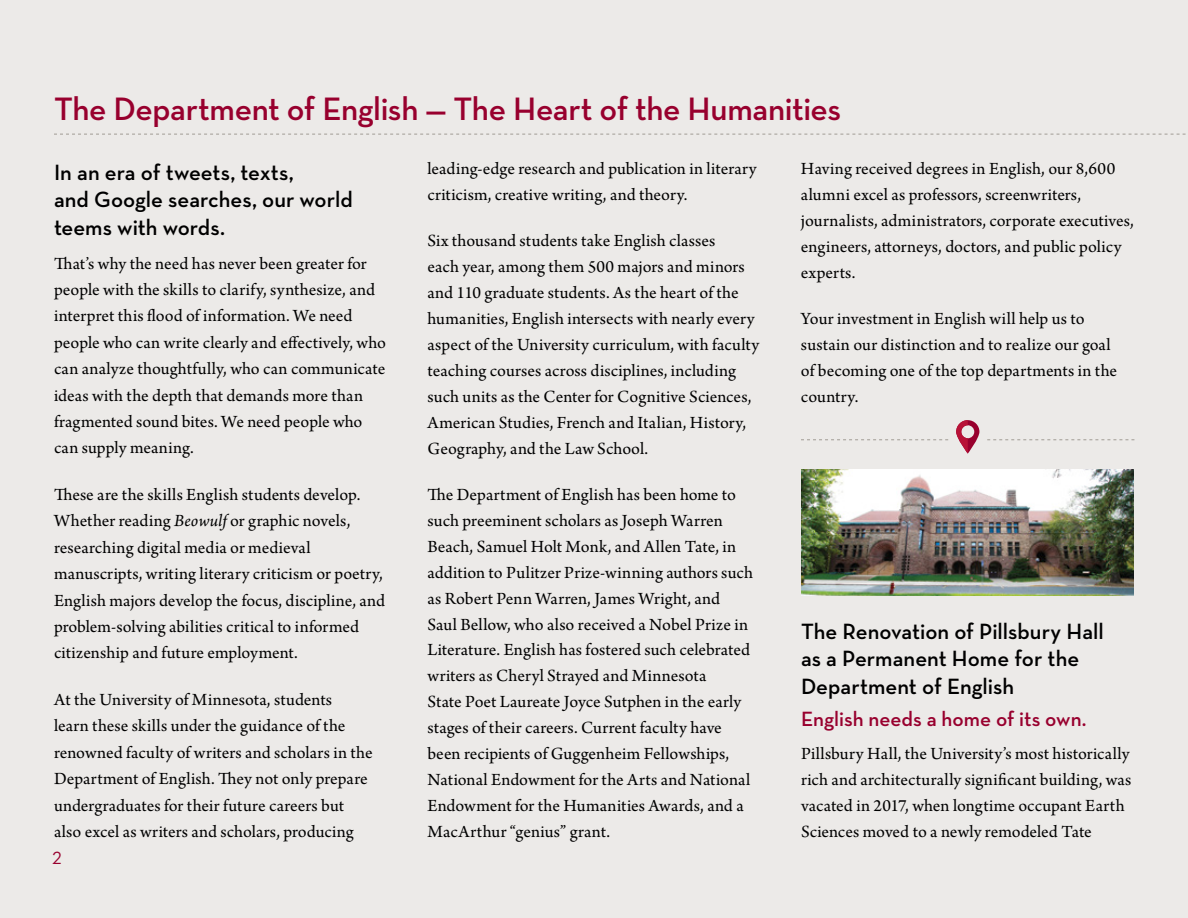
<style>
.page{position:relative;width:1188px;height:918px;background:#eceae8}
.page>*{position:absolute;margin:0;border:0;box-sizing:border-box;transform-origin:0 0}
.t1{font:600 33px "Neutraface Text";letter-spacing:-.015em;color:#98002e}
.t2{font:600 22.5px/27.9px "Neutraface Text";color:#000}
.t3{font:600 21px "Neutraface Text";color:#98002e}
.t4{font:18px/26px "Arno Pro";letter-spacing:.005em;color:#000}
.t5{font:18px "Neutraface Text";color:#98002e}
.s1{font-style:italic}
</style>
<div class="page">
<img style="left:801px;top:470px;width:333px;height:125px">
<svg style="left:54px;top:134px;width:1132px;height:1px"></svg>
<svg style="left:956px;top:420px;width:23px;height:34px"></svg>
<svg style="left:801px;top:439px;width:147px;height:1px"></svg>
<svg style="left:987px;top:439px;width:147px;height:1px"></svg>
<h1 class="t1" style="left:54px;top:88px;width:789px">The Department of English — The Heart of the Humanities</h1>
<p class="t2" style="left:54px;top:158px;width:300px">In an era of tweets, texts,<br>and Google searches, our world teems with words.</p>
<p class="t4" style="left:54px;top:251px;width:334px;line-height:26.4px">That’s why the need has never been greater for people with the skills to clarify, synthesize, and interpret this flood of information. We need people who can write clearly and effectively, who can analyze thoughtfully, who can communicate ideas with the depth that demands more than fragmented sound bites. We need people who can supply meaning.</p>
<p class="t4" style="left:54px;top:482px;width:333px;line-height:26.4px">These are the skills English students develop.<br>Whether reading <span class="s1">Beowulf</span> or graphic novels, researching digital media or medieval manuscripts, writing literary criticism or poetry, English majors develop the focus, discipline, and problem-solving abilities critical to informed citizenship and future employment.</p>
<p class="t4" style="left:54px;top:687px;width:320px;line-height:26.4px">At the University of Minnesota, students<br>learn these skills under the guidance of the renowned faculty of writers and scholars in the Department of English. They not only prepare undergraduates for their future careers but also excel as writers and scholars, producing</p>
<p class="t5" style="left:52px;top:847px;width:11px">2</p>
<p class="t4" style="left:427px;top:157px;width:331px">leading-edge research and publication in literary criticism, creative writing, and theory.</p>
<p class="t4" style="left:427px;top:229px;width:333px">Six thousand students take English classes<br>each year, among them 500 majors and minors and 110 graduate students. As the heart of the humanities, English intersects with nearly every aspect of the University curriculum, with faculty teaching courses across disciplines, including such units as the Center for Cognitive Sciences, American Studies, French and Italian, History, Geography, and the Law School.</p>
<p class="t4" style="left:427px;top:483px;width:327px">The Department of English has been home to such preeminent scholars as Joseph Warren Beach, Samuel Holt Monk, and Allen Tate, in addition to Pulitzer Prize-winning authors such as Robert Penn Warren, James Wright, and Saul Bellow, who also received a Nobel Prize in Literature. English has fostered such celebrated writers as Cheryl Strayed and Minnesota<br>State Poet Laureate Joyce Sutphen in the early stages of their careers. Current faculty have been recipients of Guggenheim Fellowships, National Endowment for the Arts and National Endowment for the Humanities Awards, and a MacArthur “genius” grant.</p>
<p class="t4" style="left:801px;top:157px;width:334px">Having received degrees in English, our 8,600 alumni excel as professors, screenwriters, journalists, administrators, corporate executives, engineers, attorneys, doctors, and public policy experts.</p>
<p class="t4" style="left:801px;top:307px;width:318px">Your investment in English will help us to sustain our distinction and to realize our goal of becoming one of the top departments in the country.</p>
<p class="t2" style="left:801px;top:617px;width:304px;line-height:27.5px">The Renovation of Pillsbury Hall as a Permanent Home for the<br>Department of English</p>
<p class="t3" style="left:801px;top:706px;width:287px">English needs a home of its own.</p>
<p class="t4" style="left:801px;top:742px;width:332px">Pillsbury Hall, the University’s most historically rich and architecturally significant building, was vacated in 2017, when longtime occupant Earth Sciences moved to a newly remodeled Tate</p>
</div>
